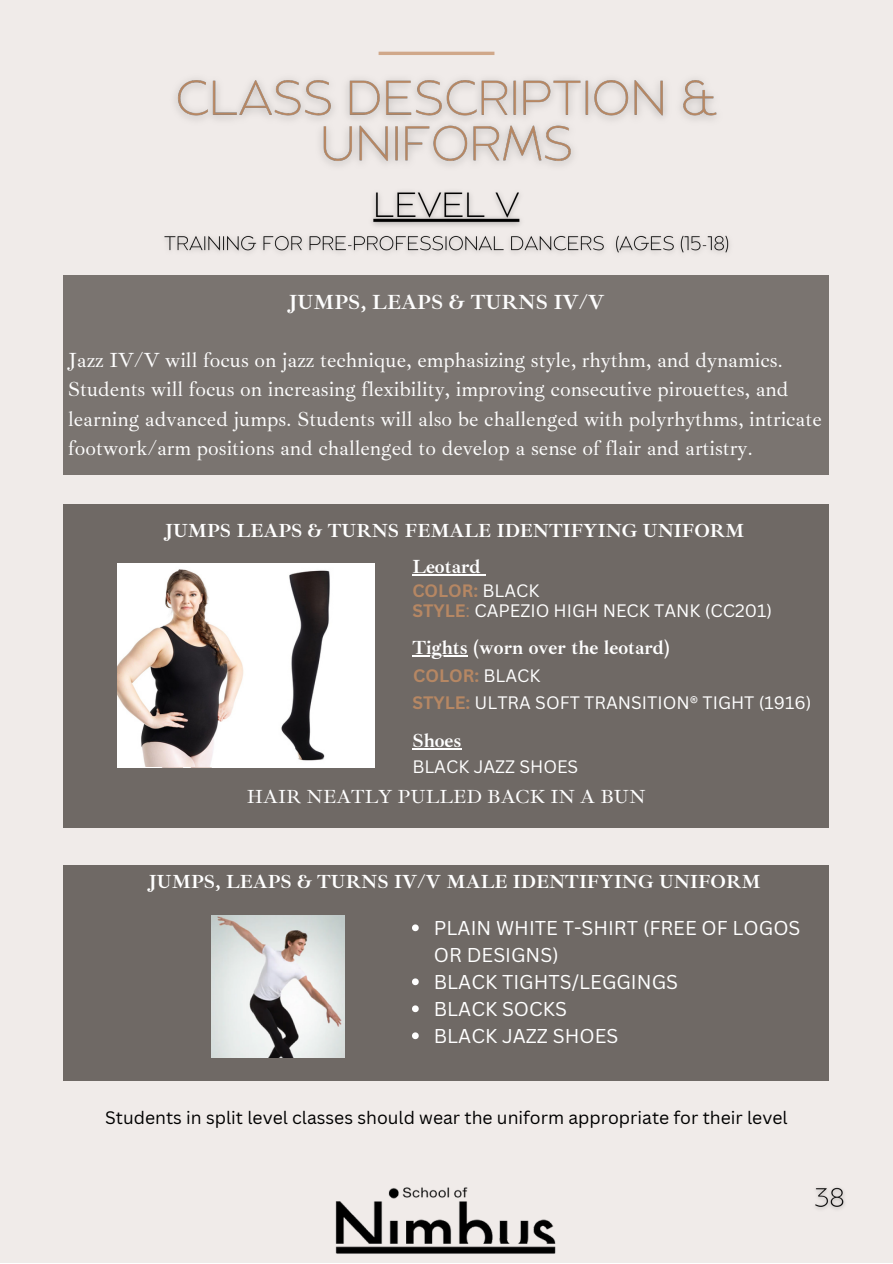
<style>
.page{position:relative;width:893px;height:1264px;background:#fff}
.page>*{position:absolute;margin:0;border:0;box-sizing:border-box;transform-origin:0 0}
.t1{font:21px/29.2px "Ibarra Real Nova";color:#fff}
.t2{font:700 21px "Ibarra Real Nova";color:#fff}
.t3{font:19.5px/27px "Canva Sans";color:#fff}
.t4{font:700 19.5px "Ibarra Real Nova";color:#fff}
.t5{font:700 19.35px "Ibarra Real Nova";color:#fff}
.t6{font:19.35px "Ibarra Real Nova";color:#fff}
.t7{font:17.55px "Canva Sans";color:#fff}
.t8{font:17.55px "Canva Sans";color:#000}
.t9{font:700 17.55px "Canva Sans";color:#b68763}
.s1{font-weight:400;color:#fff}
.s2{font-weight:700;color:#b68763}
.s3{color:#b68763}
</style>
<div class="page">
<div style="left:0;top:0;width:892px;height:1262px;background:#f0ebe9"></div>
<div style="left:64px;top:504px;width:764px;height:323px;background:#6f6965"></div>
<hr style="left:378px;top:52px;width:116px;height:3px;background:#d0a88a">
<div style="left:64px;top:275px;width:764px;height:199px;background:#7a7470"></div>
<img style="left:335px;top:1187px;width:221px;height:67px">
<hr style="left:412px;top:574px;width:68px;height:2px;background:#fff">
<svg style="left:480px;top:574px;width:6px;height:2px"></svg>
<hr style="left:412px;top:655px;width:56px;height:2px;background:#fff">
<hr style="left:412px;top:748px;width:49px;height:2px;background:#fff">
<img style="left:175px;top:79px;width:542px;height:87px">
<img style="left:164px;top:191px;width:565px;height:62px">
<div style="left:64px;top:865px;width:765px;height:215px;background:#6f6965"></div>
<svg style="left:412px;top:924px;width:6px;height:7px"></svg>
<svg style="left:412px;top:978px;width:6px;height:7px"></svg>
<svg style="left:412px;top:1005px;width:6px;height:7px"></svg>
<svg style="left:412px;top:1032px;width:6px;height:7px"></svg>
<img style="left:211px;top:915px;width:133px;height:142px">
<img style="left:118px;top:564px;width:256px;height:203px">
<img style="left:118px;top:564px;width:130px;height:202px">
<img style="left:815px;top:1187px;width:30px;height:22px">
<p class="t2" style="left:288px;top:288px;width:318px">JUMPS, LEAPS &amp; TURNS IV/V</p>
<p class="t1" style="left:68px;top:345px;width:755px">Jazz IV/V will focus on jazz technique, emphasizing style, rhythm, and dynamics.<br>Students will focus on increasing flexibility, improving consecutive pirouettes, and learning advanced jumps. Students will also be challenged with polyrhythms, intricate footwork/arm positions and challenged to develop a sense of flair and artistry.</p>
<p class="t5" style="left:164px;top:518px;width:581px">JUMPS LEAPS &amp; TURNS FEMALE IDENTIFYING UNIFORM</p>
<p class="t4" style="left:412px;top:554px;width:70px">Leotard</p>
<p class="t9" style="left:412px;top:578px;width:128px">COLOR: <span class="s1">BLACK</span></p>
<p class="t7" style="left:412px;top:598px;width:361px"><span class="s2">STYLE</span><span class="s3">:</span> CAPEZIO HIGH NECK TANK (CC201)</p>
<p class="t4" style="left:412px;top:635px;width:259px">Tights (worn over the leotard)</p>
<p class="t9" style="left:413px;top:663px;width:129px">COLOR: <span class="s1">BLACK</span></p>
<p class="t7" style="left:412px;top:690px;width:400px"><span class="s2">STYLE:</span> ULTRA SOFT TRANSITION® TIGHT (1916)</p>
<p class="t4" style="left:412px;top:728px;width:51px">Shoes</p>
<p class="t7" style="left:412px;top:754px;width:167px">BLACK JAZZ SHOES</p>
<p class="t6" style="left:247px;top:785px;width:400px">HAIR NEATLY PULLED BACK IN A BUN</p>
<p class="t5" style="left:148px;top:869px;width:614px">JUMPS, LEAPS &amp; TURNS IV/V MALE IDENTIFYING UNIFORM</p>
<p class="t3" style="left:434px;top:913px;width:368px">PLAIN WHITE T-SHIRT (FREE OF LOGOS<br>OR DESIGNS)</p>
<p class="t3" style="left:434px;top:967px;width:246px">BLACK TIGHTS/LEGGINGS</p>
<p class="t3" style="left:434px;top:994px;width:135px">BLACK SOCKS</p>
<p class="t3" style="left:434px;top:1021px;width:186px">BLACK JAZZ SHOES</p>
<p class="t8" style="left:105px;top:1105px;width:683px">Students in split level classes should wear the uniform appropriate for their level</p>
</div>
